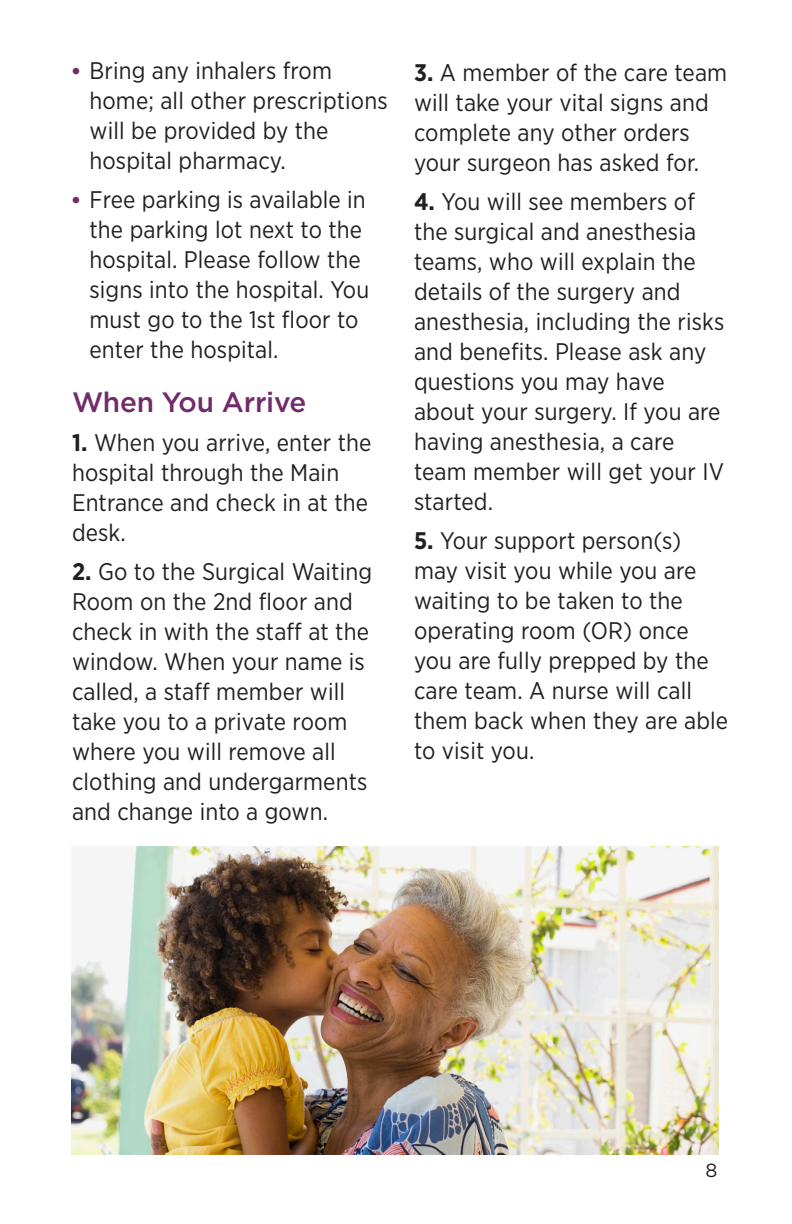
<style>
.page{position:relative;width:792px;height:1224px;background:#fff}
.page>*{position:absolute;margin:0;border:0;box-sizing:border-box;transform-origin:0 0}
.Primary_Headline_5_5{font:500 28px "Gotham";letter-spacing:-.01em;color:#712a6a}
.Body_Copy_5_5x8_5_PA{font:24px/30px "Gotham Narrow";letter-spacing:.005em;color:#231f20}
.t1{font:19px "Gotham";color:#231f20}
.s1{font-family:"Gill Sans";font-size:26px;color:#712a6a}
.s2{font-weight:700}
</style>
<div class="page">
<img style="left:72px;top:846px;width:647px;height:308px">
<p class="Body_Copy_5_5x8_5_PA" style="left:90px;top:55px;width:300px;text-indent:-18px"><span class="s1">•</span> Bring any inhalers from home; all other prescriptions will be provided by the hospital pharmacy.</p>
<p class="Body_Copy_5_5x8_5_PA" style="left:90px;top:184px;width:281px;text-indent:-18px"><span class="s1">•</span> Free parking is available in the parking lot next to the hospital. Please follow the signs into the hospital. You must go to the 1st floor to enter the hospital.</p>
<p class="Primary_Headline_5_5" style="left:72px;top:386px;width:236px">When You Arrive</p>
<p class="Body_Copy_5_5x8_5_PA" style="left:72px;top:427px;width:301px"><span class="s2">1.</span> When you arrive, enter the hospital through the Main<br>Entrance and check in at the desk.</p>
<p class="Body_Copy_5_5x8_5_PA" style="left:72px;top:556px;width:302px"><span class="s2">2.</span> Go to the Surgical Waiting<br>Room on the 2nd floor and check in with the staff at the window. When your name is called, a staff member will take you to a private room where you will remove all clothing and undergarments and change into a gown.</p>
<p class="Body_Copy_5_5x8_5_PA" style="left:414px;top:57px;width:315px"><span class="s2">3.</span> A member of the care team will take your vital signs and complete any other orders your surgeon has asked for.</p>
<p class="Body_Copy_5_5x8_5_PA" style="left:414px;top:186px;width:312px"><span class="s2">4.</span> You will see members of the surgical and anesthesia teams, who will explain the details of the surgery and anesthesia, including the risks and benefits. Please ask any questions you may have about your surgery. If you are having anesthesia, a care team member will get your IV started.</p>
<p class="Body_Copy_5_5x8_5_PA" style="left:414px;top:525px;width:316px"><span class="s2">5.</span> Your support person(s) may visit you while you are waiting to be taken to the operating room (OR) once you are fully prepped by the care team. A nurse will call them back when they are able to visit you.</p>
<p class="t1" style="left:706px;top:1160px;width:13px">8</p>
</div>
